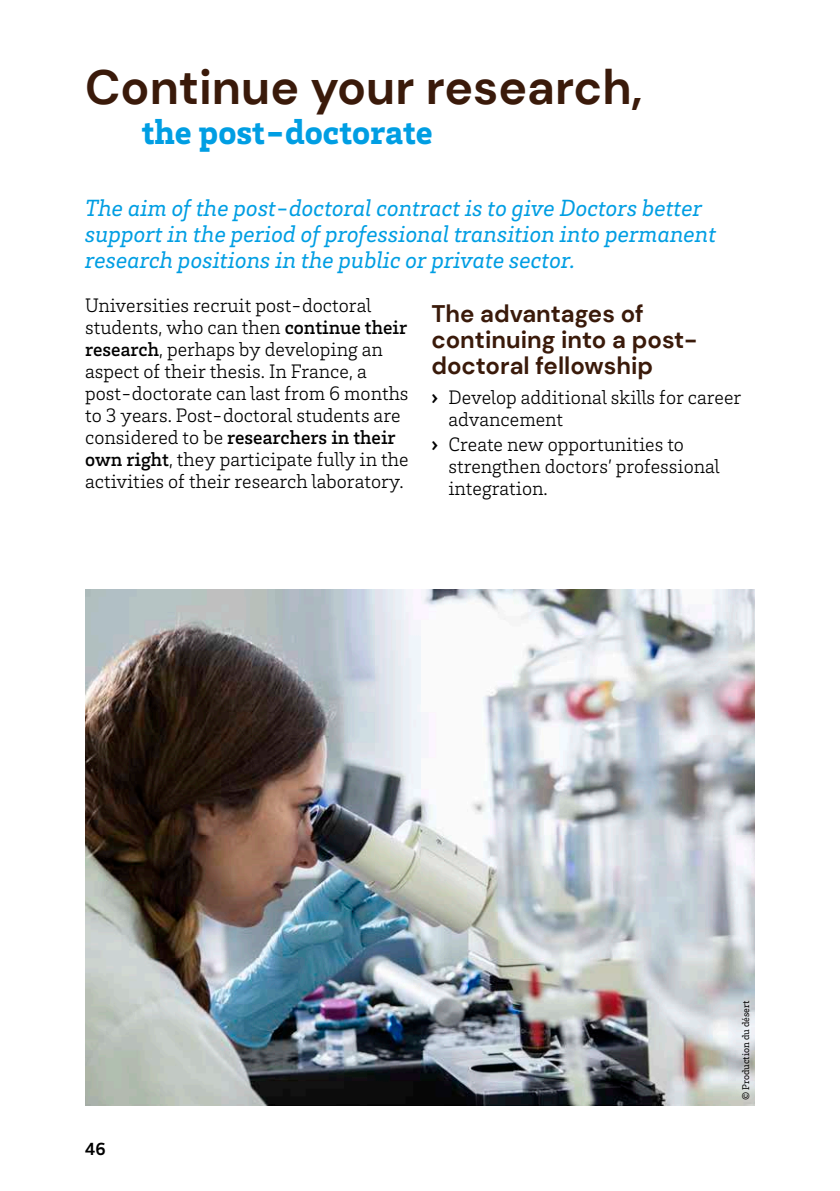
<style>
.page{position:relative;width:840px;height:1191px;background:#fff}
.page>*{position:absolute;margin:0;border:0;box-sizing:border-box;transform-origin:0 0}
.t1{font:700 48px "DM Sans";color:#3a1a0a}
.t2{font:900 36px "Brix Slab";color:#009ee3}
.t3{font:italic 24px/26px "Brix Slab";color:#009ee3}
.t4{font:700 24px/26px "DM Sans";color:#3a1a0a}
.t5{font:300 20px/22px "Brix Slab";color:#000}
.t6{font:700 18px "Brix Slab";color:#000}
.t7{font:10px "Brix Slab";color:#000}
.s1{font-weight:500}
.s2{font-weight:700}
</style>
<div class="page">
<img style="left:85px;top:590px;width:669px;height:516px">
<h1 class="t1" style="left:85px;top:58px;width:558px">Continue your research,</h1>
<h2 class="t2" style="left:142px;top:108px;width:292px">the post-doctorate</h2>
<p class="t3" style="left:85px;top:193px;width:632px">The aim of the post-doctoral contract is to give Doctors better support in the period of professional transition into permanent research positions in the public or private sector.</p>
<p class="t5" style="left:85px;top:294px;width:325px">Universities recruit post-doctoral students, who can then <span class="s1">continue their research</span>, perhaps by developing an aspect of their thesis. In France, a post-doctorate can last from 6 months to 3 years. Post-doctoral students are considered to be <span class="s1">researchers in their own right</span>, they participate fully in the activities of their research laboratory.</p>
<p class="t4" style="left:431px;top:300px;width:267px">The advantages of continuing into a post&shy;doctoral fellowship</p>
<p class="t5" style="left:448px;top:385px;width:294px;text-indent:-17px"><span class="s2">›</span> Develop additional skills for career advancement</p>
<p class="t5" style="left:448px;top:432px;width:273px;text-indent:-17px"><span class="s2">›</span> Create new opportunities to strengthen doctors’ professional integration.</p>
<p class="t6" style="left:85px;top:1137px;width:22px">46</p>
<p class="t7" style="left:739px;top:1100px;width:101px;rotate:-90deg">© Production du désert</p>
</div>
